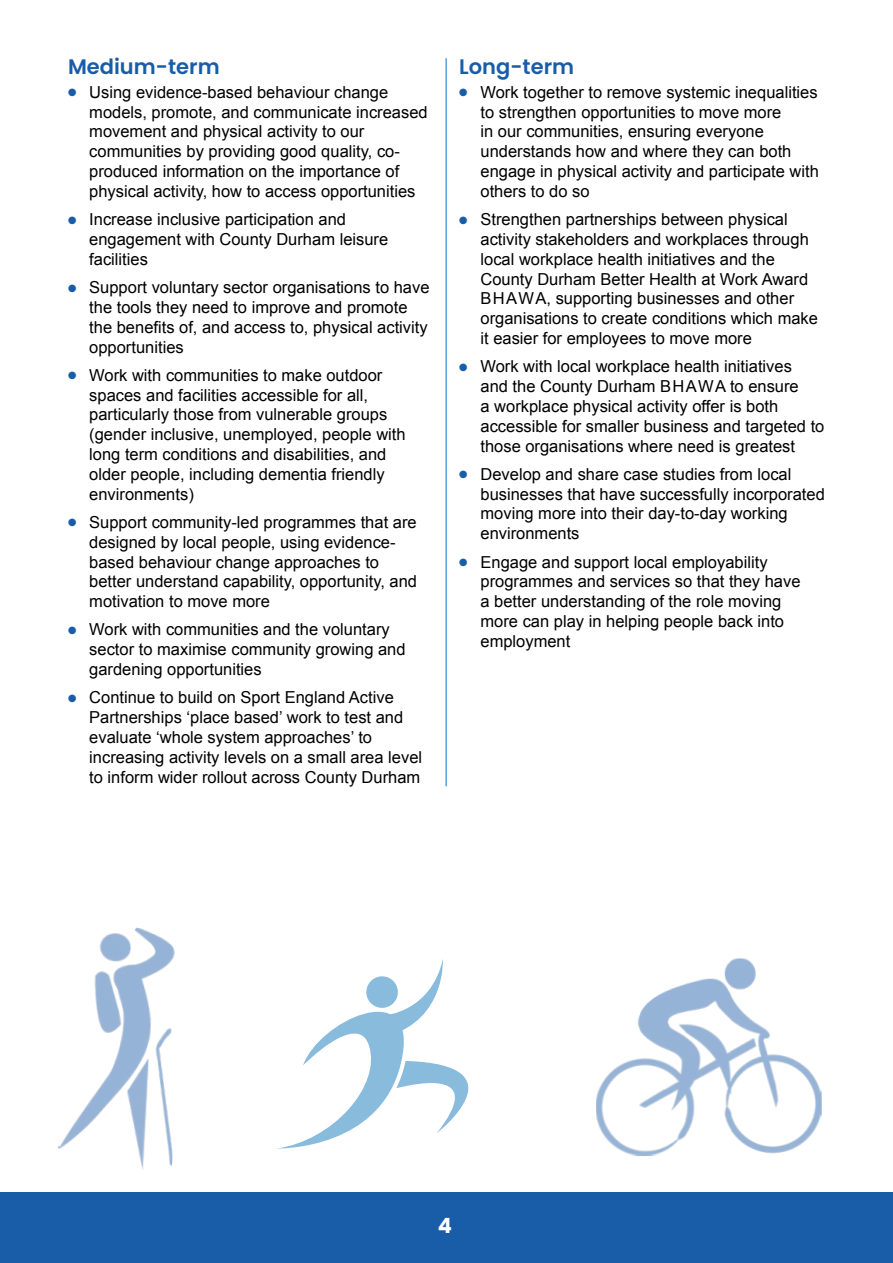
<style>
.page{position:relative;width:893px;height:1263px;background:#fff}
.page>*{position:absolute;margin:0;border:0;box-sizing:border-box;transform-origin:0 0}
.H4_sub_heading{font:600 21px "Poppins";color:#195da9}
.t1{font:700 21px "Poppins";color:#fff}
.t2{font:16.5px/19.8px "Arial";color:#000}
.s1{color:#195da9}
</style>
<div class="page">
<div style="left:0;top:1192px;width:893px;height:71px;background:#195da9"></div>
<img style="left:58px;top:927px;width:117px;height:242px">
<img style="left:596px;top:958px;width:226px;height:198px">
<svg style="left:277px;top:959px;width:192px;height:190px"></svg>
<hr style="left:446px;top:58px;width:1px;height:728px;background:#0070ce">
<h4 class="H4_sub_heading" style="left:68px;top:54px;width:153px">Medium-term</h4>
<p class="t2" style="left:89px;top:82px;width:340px;text-indent:-21px"><span class="s1">●</span> Using evidence-based behaviour change models, promote, and communicate increased movement and physical activity to our communities by providing good quality, co&shy;produced information on the importance of physical activity, how to access opportunities</p>
<p class="t2" style="left:89px;top:210px;width:300px;text-indent:-21px"><span class="s1">●</span> Increase inclusive participation and engagement with County Durham leisure facilities</p>
<p class="t2" style="left:89px;top:278px;width:342px;text-indent:-21px"><span class="s1">●</span> Support voluntary sector organisations to have the tools they need to improve and promote the benefits of, and access to, physical activity opportunities</p>
<p class="t2" style="left:89px;top:365px;width:318px;text-indent:-21px"><span class="s1">●</span> Work with communities to make outdoor spaces and facilities accessible for all, particularly those from vulnerable groups (gender inclusive, unemployed, people with long term conditions and disabilities, and older people, including dementia friendly environments)</p>
<p class="t2" style="left:89px;top:512px;width:329px;text-indent:-21px"><span class="s1">●</span> Support community-led programmes that are designed by local people, using evidence&shy;based behaviour change approaches to better understand capability, opportunity, and motivation to move more</p>
<p class="t2" style="left:89px;top:620px;width:318px;text-indent:-21px"><span class="s1">●</span> Work with communities and the voluntary sector to maximise community growing and gardening opportunities</p>
<p class="t2" style="left:89px;top:688px;width:334px;text-indent:-21px"><span class="s1">●</span> Continue to build on Sport England Active Partnerships ‘place based’ work to test and evaluate ‘whole system approaches’ to increasing activity levels on a small area level to inform wider rollout across County Durham</p>
<h4 class="H4_sub_heading" style="left:459px;top:54px;width:116px">Long-term</h4>
<p class="t2" style="left:480px;top:82px;width:340px;text-indent:-21px"><span class="s1">●</span> Work together to remove systemic inequalities to strengthen opportunities to move more<br>in our communities, ensuring everyone understands how and where they can both engage in physical activity and participate with others to do so</p>
<p class="t2" style="left:480px;top:210px;width:339px;text-indent:-21px"><span class="s1">●</span> Strengthen partnerships between physical activity stakeholders and workplaces through local workplace health initiatives and the County Durham Better Health at Work Award B H A W A, supporting businesses and other organisations to create conditions which make it easier for employees to move more</p>
<p class="t2" style="left:480px;top:357px;width:345px;text-indent:-21px"><span class="s1">●</span> Work with local workplace health initiatives<br>and the County Durham B H A W A to ensure<br>a workplace physical activity offer is both accessible for smaller business and targeted to those organisations where need is greatest</p>
<p class="t2" style="left:480px;top:464px;width:346px;text-indent:-21px"><span class="s1">●</span> Develop and share case studies from local businesses that have successfully incorporated moving more into their day-to-day working environments</p>
<p class="t2" style="left:480px;top:552px;width:322px;text-indent:-21px"><span class="s1">●</span> Engage and support local employability programmes and services so that they have a better understanding of the role moving more can play in helping people back into employment</p>
<p class="t1" style="left:438px;top:1213px;width:16px">4</p>
</div>
